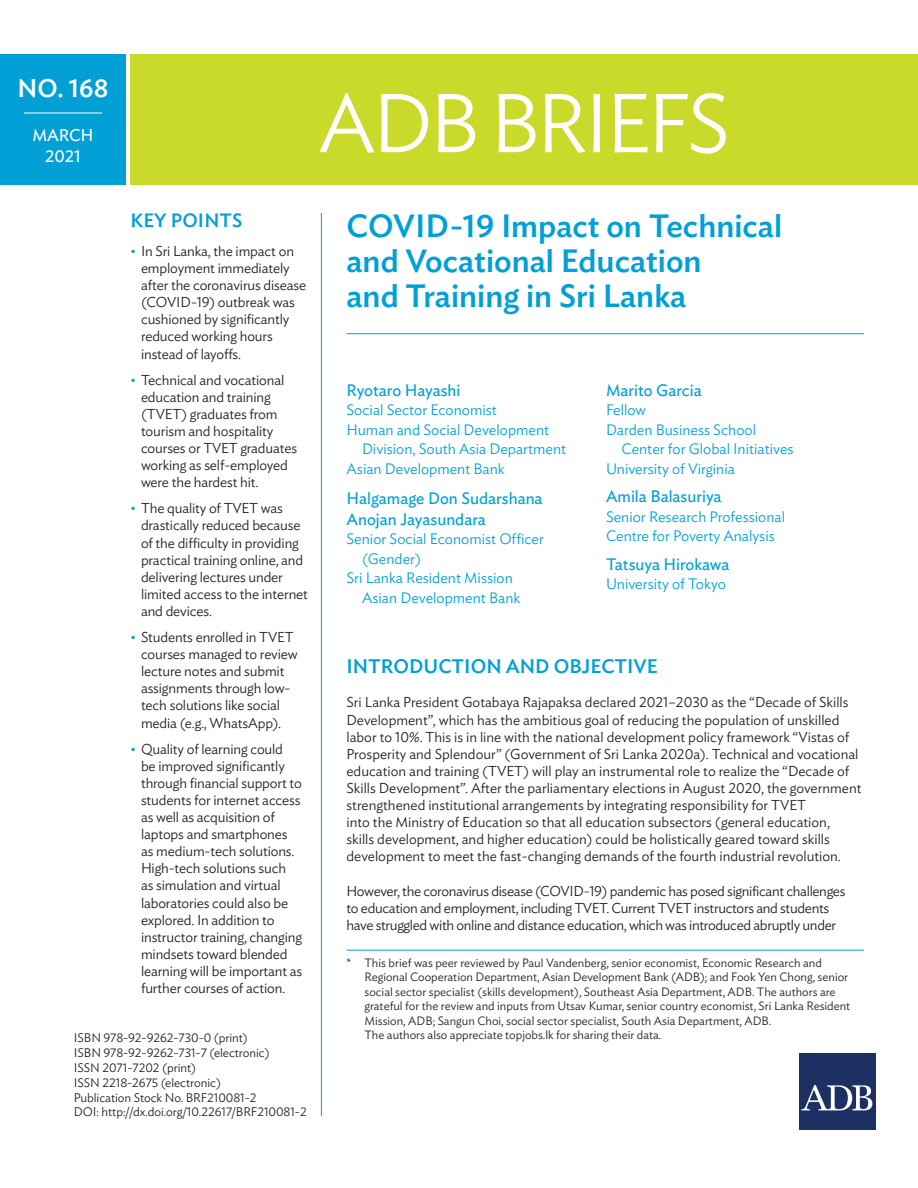
<style>
.page{position:relative;width:918px;height:1188px;background:#fff}
.page>*{position:absolute;margin:0;border:0;box-sizing:border-box;transform-origin:0 0}
.t1{font:300 82.35px "Ideal Sans";letter-spacing:-.04em;color:#fff}
.t2{font:500 31.95px/35px "Ideal Sans";color:#00a0d7}
.t3{font:500 25.35px "Ideal Sans";color:#fff}
.t4{font:500 19.5px "Ideal Sans";color:#00a0d7}
.t5{font:500 19.2px "Ideal Sans";letter-spacing:.005em;color:#00a0d7}
.t6{font:16.95px/20.2px "Ideal Sans";letter-spacing:-.01em;color:#fff;text-align:center}
.t7{font:16.5px/21px "Ideal Sans";color:#00a0d7}
.t8{font:300 15px/19.5px "Ideal Sans";color:#00a0d7}
.t9{font:300 14.25px/17.1px "Ideal Sans";letter-spacing:-.01em;color:#231f20}
.t10{font:300 12.3px/14.9px "Ideal Sans";letter-spacing:-.005em;color:#231f20}
.t11{font:300 12px/14.4px "Ideal Sans";color:#231f20}
.s1{font-size:13.2px;color:#00a0d7}
</style>
<div class="page">
<div style="left:800px;top:1053px;width:76px;height:77px;background:#1c3063"></div>
<svg style="left:801px;top:1085px;width:71px;height:25px"></svg>
<div style="left:130px;top:54px;width:788px;height:130px;background:#c9da2b"></div>
<div style="left:0;top:54px;width:126px;height:130px;background:#00a0d7"></div>
<hr style="left:321px;top:213px;width:1px;height:903px;background:#00a0d7">
<hr style="left:24px;top:113px;width:78px;height:1px;background:#fff">
<hr style="left:346px;top:333px;width:518px;height:1px;background:#00a0d7">
<hr style="left:346px;top:950px;width:518px;height:1px;background:#00a0d7">
<h3 class="t3" style="left:18px;top:69px;width:92px">NO. 168</h3>
<p class="t6" style="left:32px;top:124px;width:63px">MARCH<br>2021</p>
<h1 class="t1" style="left:318px;top:60px;width:413px">ADB BRIEFS</h1>
<h3 class="t5" style="left:130px;top:205px;width:113px">KEY POINTS</h3>
<p class="t9" style="left:141px;top:241px;width:167px;text-indent:-10px"><span class="s1">•</span> In Sri Lanka, the impact on employment immediately after the coronavirus disease (COVID-19) outbreak was cushioned by significantly reduced working hours instead of layoffs.</p>
<p class="t9" style="left:141px;top:370px;width:158px;text-indent:-10px"><span class="s1">•</span> Technical and vocational education and training (TVET) graduates from tourism and hospitality courses or TVET graduates working as self-employed were the hardest hit.</p>
<p class="t9" style="left:141px;top:499px;width:169px;text-indent:-10px"><span class="s1">•</span> The quality of TVET was drastically reduced because of the difficulty in providing practical training online, and delivering lectures under limited access to the internet and devices.</p>
<p class="t9" style="left:141px;top:627px;width:158px;text-indent:-10px"><span class="s1">•</span> Students enrolled in TVET courses managed to review lecture notes and submit assignments through low&shy;tech solutions like social media (e.g., WhatsApp).</p>
<p class="t9" style="left:141px;top:739px;width:163px;text-indent:-10px"><span class="s1">•</span> Quality of learning could<br>be improved significantly through financial support to students for internet access as well as acquisition of laptops and smartphones as medium-tech solutions.<br>High-tech solutions such<br>as simulation and virtual laboratories could also be explored. In addition to instructor training, changing mindsets toward blended learning will be important as further courses of action.</p>
<p class="t10" style="left:74px;top:1029px;width:234px">ISBN 978-92-9262-730-0 (print)<br>ISBN 978-92-9262-731-7 (electronic)<br>ISSN 2071-7202 (print)<br>ISSN 2218-2675 (electronic)<br>Publication Stock No. BRF210081-2<br>DOI: http://dx.doi.org/10.22617/BRF210081-2</p>
<h2 class="t2" style="left:346px;top:206px;width:437px">COVID-19 Impact on Technical and Vocational Education<br>and Training in Sri Lanka</h2>
<p class="t7" style="left:346px;top:378px;width:115px">Ryotaro Hayashi</p>
<p class="t8" style="left:346px;top:399px;width:152px">Social Sector Economist</p>
<p class="t8" style="left:346px;top:418px;width:204px">Human and Social Development</p>
<p class="t8" style="left:362px;top:438px;width:206px">Division, South Asia Department</p>
<p class="t8" style="left:346px;top:457px;width:160px">Asian Development Bank</p>
<p class="t7" style="left:346px;top:486px;width:198px">Halgamage Don Sudarshana<br>Anojan Jayasundara</p>
<p class="t8" style="left:346px;top:528px;width:199px">Senior Social Economist Officer</p>
<p class="t8" style="left:362px;top:547px;width:61px">(Gender)</p>
<p class="t8" style="left:346px;top:567px;width:168px">Sri Lanka Resident Mission</p>
<p class="t8" style="left:362px;top:586px;width:160px">Asian Development Bank</p>
<p class="t7" style="left:606px;top:378px;width:97px">Marito Garcia</p>
<p class="t8" style="left:606px;top:399px;width:42px">Fellow</p>
<p class="t8" style="left:606px;top:418px;width:152px">Darden Business School</p>
<p class="t8" style="left:622px;top:438px;width:174px">Center for Global Initiatives</p>
<p class="t8" style="left:606px;top:457px;width:131px">University of Virginia</p>
<p class="t7" style="left:606px;top:485px;width:117px">Amila Balasuriya</p>
<p class="t8" style="left:606px;top:505px;width:181px">Senior Research Professional<br>Centre for Poverty Analysis</p>
<p class="t7" style="left:606px;top:552px;width:125px">Tatsuya Hirokawa</p>
<p class="t8" style="left:606px;top:573px;width:121px">University of Tokyo</p>
<h3 class="t4" style="left:346px;top:651px;width:313px">INTRODUCTION AND OBJECTIVE</h3>
<p class="t9" style="left:346px;top:693px;width:517px">Sri Lanka President Gotabaya Rajapaksa declared 2021–2030 as the “Decade of Skills Development”, which has the ambitious goal of reducing the population of unskilled labor to 10%. This is in line with the national development policy framework “Vistas of Prosperity and Splendour” (Government of Sri Lanka 2020a). Technical and vocational education and training (TVET) will play an instrumental role to realize the “Decade of Skills Development”. After the parliamentary elections in August 2020, the government strengthened institutional arrangements by integrating responsibility for TVET<br>into the Ministry of Education so that all education subsectors (general education,<br>skills development, and higher education) could be holistically geared toward skills development to meet the fast-changing demands of the fourth industrial revolution.</p>
<p class="t9" style="left:346px;top:881px;width:501px">However, the coronavirus disease (COVID-19) pandemic has posed significant challenges to education and employment, including TVET. Current TVET instructors and students have struggled with online and distance education, which was introduced abruptly under</p>
<p class="t11" style="left:364px;top:955px;width:487px;text-indent:-18px">* This brief was peer reviewed by Paul Vandenberg, senior economist, Economic Research and Regional Cooperation Department, Asian Development Bank (ADB); and Fook Yen Chong, senior social sector specialist (skills development), Southeast Asia Department, ADB. The authors are grateful for the review and inputs from Utsav Kumar, senior country economist, Sri Lanka Resident Mission, ADB; Sangun Choi, social sector specialist, South Asia Department, ADB.<br>The authors also appreciate topjobs.lk for sharing their data.</p>
</div>
